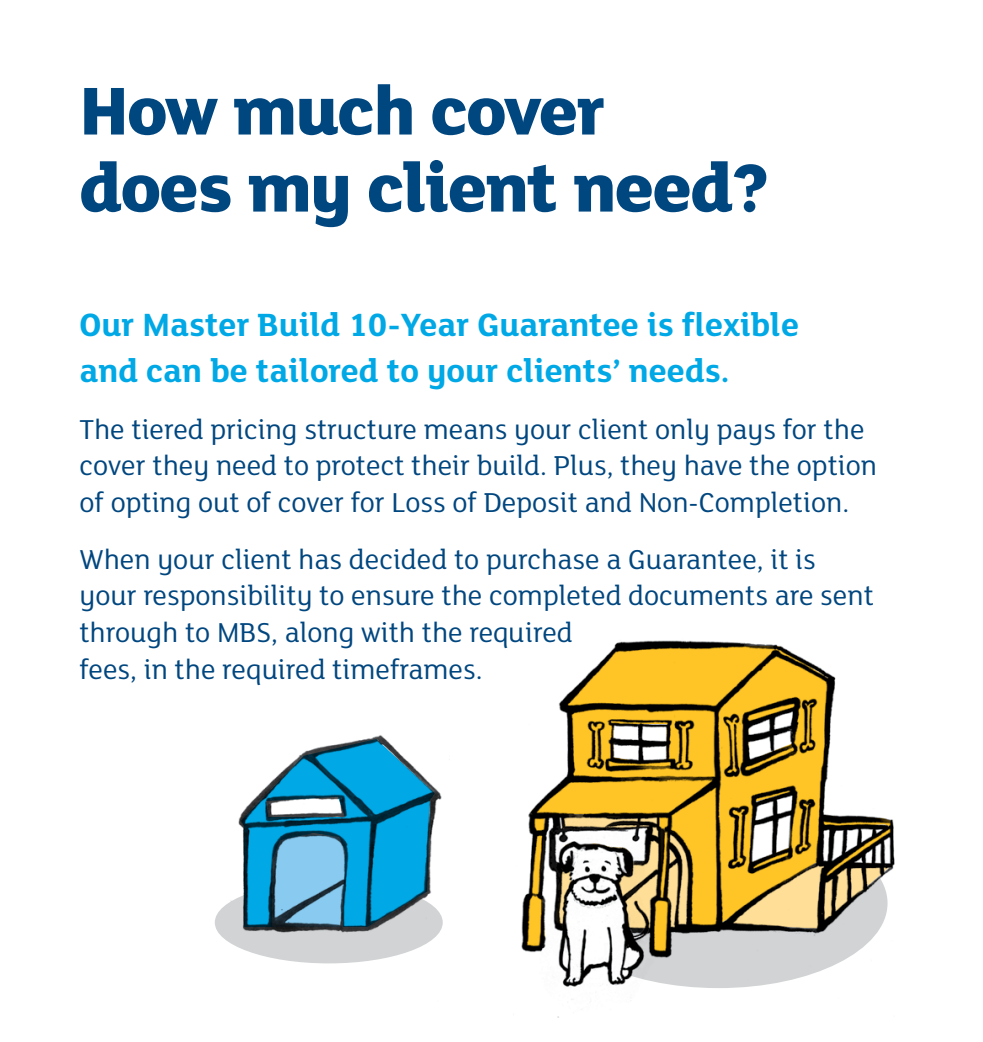
<style>
.page{position:relative;width:983px;height:1042px;background:#fff}
.page>*{position:absolute;margin:0;border:0;box-sizing:border-box;transform-origin:0 0}
.t1{font:800 73.5px/77px "FS Lola";letter-spacing:-.02em;color:#00467f}
.t2{font:700 35px/45.5px "FS Lola";color:#00a8e5}
.t3{font:29.75px/36.8px "FS Lola";color:#00467f}
</style>
<div class="page">
<img style="left:215px;top:735px;width:228px;height:229px">
<img style="left:521px;top:640px;width:374px;height:378px">
<h1 class="t1" style="left:79px;top:68px;width:692px">How much cover does my client need?</h1>
<p class="t2" style="left:79px;top:300px;width:721px">Our Master Build 10-Year Guarantee is flexible and can be tailored to your clients’ needs.</p>
<p class="t3" style="left:79px;top:409px;width:799px">The tiered pricing structure means your client only pays for the cover they need to protect their build. Plus, they have the option of opting out of cover for Loss of Deposit and Non-Completion.</p>
<p class="t3" style="left:79px;top:539px;width:795px">When your client has decided to purchase a Guarantee, it is your responsibility to ensure the completed documents are sent through to MBS, along with the required<br>fees, in the required timeframes.</p>
</div>
